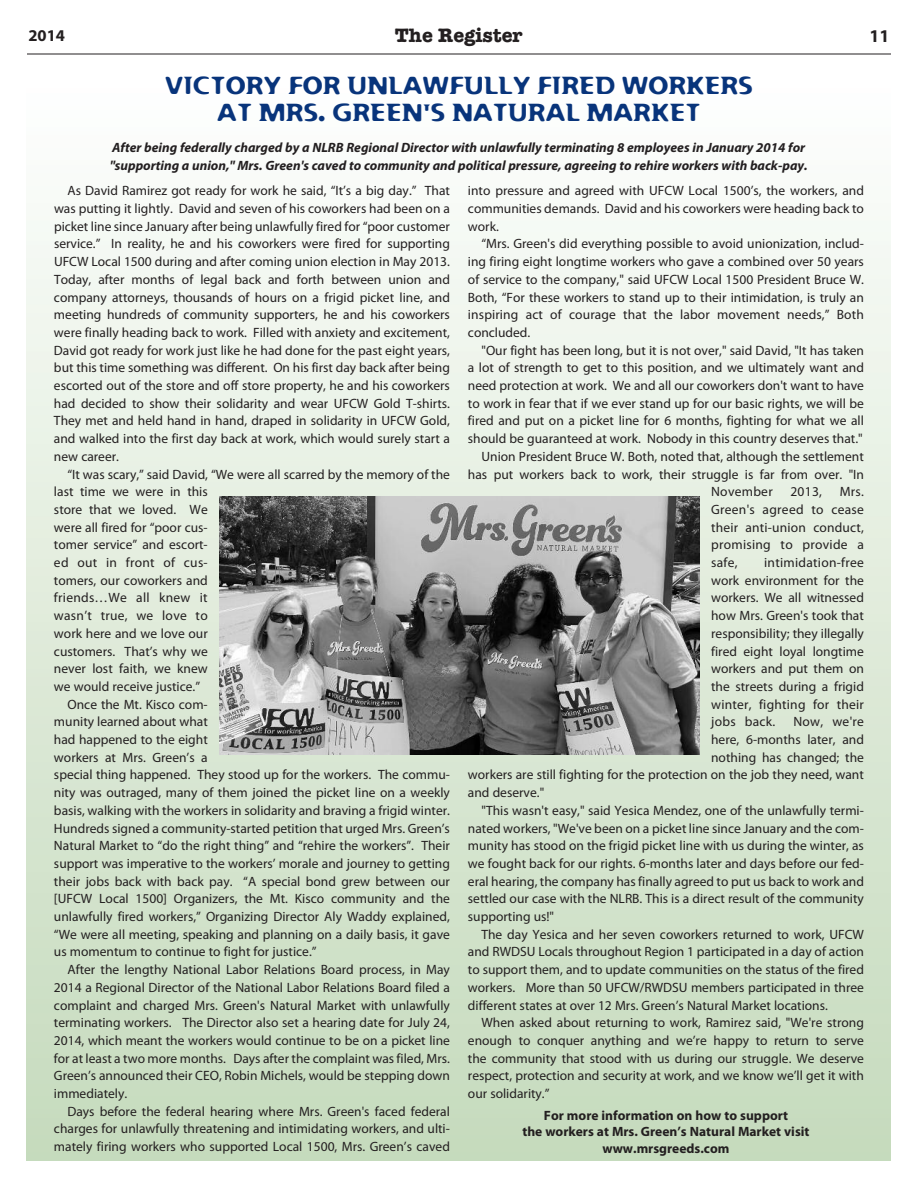
<style>
.page{position:relative;width:918px;height:1188px;background:#fff}
.page>*{position:absolute;margin:0;border:0;box-sizing:border-box;transform-origin:0 0}
.t1{font:24px/27px "Flexure";color:#08347b;text-align:center}
.t2{font:700 19.5px "American Typewriter";color:#231f20}
.t3{font:700 18px "Myriad Pro";color:#231f20}
.t4{font:700 16.5px "Myriad Pro";color:#231f20}
.t5{font:13.5px/17.7px "Myriad Pro";color:#231f20;text-align:justify}
.t6{font:italic 700 13.5px/17.7px "Myriad Pro";color:#231f20}
.t7{font:700 13.5px/16.5px "Myriad Pro";color:#231f20;text-align:center}
.t8{font:13.5px "Myriad Pro";letter-spacing:.02em;color:#231f20}
</style>
<div class="page">
<img style="left:27px;top:232px;width:864px;height:929px">
<hr style="left:27px;top:54px;width:864px;height:1px;background:#231f20">
<img style="left:220px;top:497px;width:479px;height:257px">
<p class="t4" style="left:28px;top:25px;width:38px">2014</p>
<h2 class="t2" style="left:395px;top:23px;width:129px">The Register</h2>
<h3 class="t3" style="left:870px;top:24px;width:21px">11</h3>
<h1 class="t1" style="left:165px;top:72px;width:590px">VICTORY FOR UNLAWFULLY FIRED WORKERS<br>AT MRS. GREEN'S NATURAL MARKET</h1>
<p class="t6" style="left:110px;top:138px;width:700px">After being federally charged by a NLRB Regional Director with unlawfully terminating 8 employees in January 2014 for "supporting a union," Mrs. Green's caved to community and political pressure, agreeing to rehire workers with back-pay.</p>
<p class="t5" style="left:54px;top:182px;width:398px;text-indent:14px">As David Ramirez got ready for work he said, “It’s a big day.” That was putting it lightly. David and seven of his coworkers had been on a picket line since January after being unlawfully fired for “poor customer service.” In reality, he and his coworkers were fired for supporting UFCW Local 1500 during and after coming union election in May 2013.<br>Today, after months of legal back and forth between union and company attorneys, thousands of hours on a frigid picket line, and meeting hundreds of community supporters, he and his coworkers were finally heading back to work. Filled with anxiety and excitement, David got ready for work just like he had done for the past eight years, but this time something was different. On his first day back after being escorted out of the store and off store property, he and his coworkers had decided to show their solidarity and wear UFCW Gold T-shirts.<br>They met and held hand in hand, draped in solidarity in UFCW Gold, and walked into the first day back at work, which would surely start a new career.</p>
<p class="t5" style="left:67px;top:465px;width:384px">“It was scary,” said David, “We were all scarred by the memory of the</p>
<p class="t5" style="left:54px;top:483px;width:155px">last time we were in this</p>
<p class="t5" style="left:54px;top:500px;width:155px">store that we loved. We</p>
<p class="t5" style="left:54px;top:518px;width:155px">were all fired for “poor cus-</p>
<p class="t5" style="left:54px;top:536px;width:155px">tomer service” and escort-</p>
<p class="t8" style="left:54px;top:554px;width:155px">ed out in front of cus-</p>
<p class="t5" style="left:54px;top:571px;width:155px">tomers, our coworkers and</p>
<p class="t8" style="left:54px;top:590px;width:155px">friends…We all knew it</p>
<p class="t8" style="left:54px;top:607px;width:155px">wasn’t true, we love to</p>
<p class="t5" style="left:54px;top:624px;width:155px">work here and we love our</p>
<p class="t5" style="left:54px;top:642px;width:155px">customers. That’s why we</p>
<p class="t5" style="left:54px;top:660px;width:155px">never lost faith, we knew</p>
<p class="t5" style="left:54px;top:677px;width:148px">we would receive justice.”</p>
<p class="t5" style="left:67px;top:695px;width:142px">Once the Mt. Kisco com-</p>
<p class="t5" style="left:54px;top:713px;width:155px">munity learned about what</p>
<p class="t5" style="left:54px;top:730px;width:155px">had happened to the eight</p>
<p class="t5" style="left:54px;top:748px;width:155px">workers at Mrs. Green’s a</p>
<p class="t5" style="left:54px;top:766px;width:397px">special thing happened. They stood up for the workers. The commu-</p>
<p class="t5" style="left:54px;top:784px;width:397px">nity was outraged, many of them joined the picket line on a weekly</p>
<p class="t5" style="left:54px;top:801px;width:398px">basis, walking with the workers in solidarity and braving a frigid winter.</p>
<p class="t5" style="left:54px;top:819px;width:398px">Hundreds signed a community-started petition that urged Mrs. Green’s</p>
<p class="t5" style="left:54px;top:837px;width:397px">Natural Market to “do the right thing” and “rehire the workers”. Their</p>
<p class="t5" style="left:54px;top:854px;width:397px">support was imperative to the workers’ morale and journey to getting</p>
<p class="t5" style="left:54px;top:872px;width:397px">their jobs back with back pay. “A special bond grew between our</p>
<p class="t5" style="left:54px;top:890px;width:398px">[UFCW Local 1500] Organizers, the Mt. Kisco community and the</p>
<p class="t5" style="left:54px;top:907px;width:398px">unlawfully fired workers,” Organizing Director Aly Waddy explained,</p>
<p class="t5" style="left:54px;top:925px;width:397px">“We were all meeting, speaking and planning on a daily basis, it gave</p>
<p class="t5" style="left:54px;top:943px;width:264px">us momentum to continue to fight for justice.”</p>
<p class="t5" style="left:67px;top:961px;width:384px">After the lengthy National Labor Relations Board process, in May</p>
<p class="t5" style="left:54px;top:978px;width:397px">2014 a Regional Director of the National Labor Relations Board filed a</p>
<p class="t5" style="left:54px;top:996px;width:397px">complaint and charged Mrs. Green's Natural Market with unlawfully</p>
<p class="t5" style="left:54px;top:1014px;width:397px">terminating workers. The Director also set a hearing date for July 24,</p>
<p class="t5" style="left:54px;top:1031px;width:398px">2014, which meant the workers would continue to be on a picket line</p>
<p class="t5" style="left:54px;top:1049px;width:397px">for at least a two more months. Days after the complaint was filed, Mrs.</p>
<p class="t5" style="left:54px;top:1067px;width:398px">Green’s announced their CEO, Robin Michels, would be stepping down</p>
<p class="t5" style="left:54px;top:1084px;width:75px">immediately.</p>
<p class="t5" style="left:67px;top:1102px;width:384px">Days before the federal hearing where Mrs. Green's faced federal</p>
<p class="t5" style="left:54px;top:1120px;width:397px">charges for unlawfully threatening and intimidating workers, and ulti-</p>
<p class="t5" style="left:54px;top:1138px;width:397px">mately firing workers who supported Local 1500, Mrs. Green’s caved</p>
<p class="t5" style="left:468px;top:182px;width:398px">into pressure and agreed with UFCW Local 1500’s, the workers, and communities demands. David and his coworkers were heading back to work.</p>
<p class="t5" style="left:468px;top:235px;width:398px;text-indent:14px">“Mrs. Green's did everything possible to avoid unionization, includ&shy;ing firing eight longtime workers who gave a combined over 50 years of service to the company," said UFCW Local 1500 President Bruce W.<br>Both, “For these workers to stand up to their intimidation, is truly an inspiring act of courage that the labor movement needs,” Both concluded.</p>
<p class="t5" style="left:481px;top:341px;width:384px">"Our fight has been long, but it is not over," said David, "It has taken</p>
<p class="t5" style="left:468px;top:359px;width:397px">a lot of strength to get to this position, and we ultimately want and</p>
<p class="t5" style="left:468px;top:376px;width:398px">need protection at work. We and all our coworkers don't want to have</p>
<p class="t5" style="left:468px;top:394px;width:398px">to work in fear that if we ever stand up for our basic rights, we will be</p>
<p class="t5" style="left:468px;top:412px;width:397px">fired and put on a picket line for 6 months, fighting for what we all</p>
<p class="t5" style="left:468px;top:430px;width:396px">should be guaranteed at work. Nobody in this country deserves that."</p>
<p class="t5" style="left:481px;top:447px;width:384px">Union President Bruce W. Both, noted that, although the settlement</p>
<p class="t5" style="left:468px;top:465px;width:398px">has put workers back to work, their struggle is far from over. "In</p>
<p class="t8" style="left:711px;top:483px;width:63px">November</p>
<p class="t5" style="left:790px;top:483px;width:33px">2013,</p>
<p class="t5" style="left:711px;top:483px;width:154px;text-indent:129px">Mrs.<br>Green's agreed to cease their anti-union conduct, promising to provide a safe,</p>
<p class="t5" style="left:711px;top:553px;width:154px;text-indent:53px">intimidation-free work environment for the workers. We all witnessed how Mrs. Green's took that responsibility; they illegally fired eight loyal longtime workers and put them on the streets during a frigid winter, fighting for their jobs back.</p>
<p class="t5" style="left:793px;top:713px;width:72px">Now, we're</p>
<p class="t5" style="left:711px;top:730px;width:154px">here, 6-months later, and</p>
<p class="t5" style="left:711px;top:748px;width:154px">nothing has changed; the</p>
<p class="t5" style="left:468px;top:766px;width:397px">workers are still fighting for the protection on the job they need, want</p>
<p class="t5" style="left:468px;top:784px;width:78px">and deserve."</p>
<p class="t5" style="left:481px;top:801px;width:384px">"This wasn't easy," said Yesica Mendez, one of the unlawfully termi-</p>
<p class="t5" style="left:468px;top:819px;width:398px">nated workers, "We've been on a picket line since January and the com-</p>
<p class="t5" style="left:468px;top:837px;width:397px">munity has stood on the frigid picket line with us during the winter, as</p>
<p class="t5" style="left:468px;top:854px;width:397px">we fought back for our rights. 6-months later and days before our fed-</p>
<p class="t5" style="left:468px;top:872px;width:398px">eral hearing, the company has finally agreed to put us back to work and</p>
<p class="t5" style="left:468px;top:890px;width:398px">settled our case with the NLRB. This is a direct result of the community</p>
<p class="t5" style="left:468px;top:907px;width:88px">supporting us!"</p>
<p class="t5" style="left:481px;top:925px;width:384px">The day Yesica and her seven coworkers returned to work, UFCW</p>
<p class="t5" style="left:468px;top:943px;width:397px">and RWDSU Locals throughout Region 1 participated in a day of action</p>
<p class="t5" style="left:468px;top:961px;width:397px">to support them, and to update communities on the status of the fired</p>
<p class="t5" style="left:468px;top:978px;width:397px">workers. More than 50 UFCW/RWDSU members participated in three</p>
<p class="t5" style="left:468px;top:996px;width:361px">different states at over 12 Mrs. Green’s Natural Market locations.</p>
<p class="t5" style="left:481px;top:1014px;width:384px">When asked about returning to work, Ramirez said, "We're strong</p>
<p class="t5" style="left:468px;top:1031px;width:397px">enough to conquer anything and we’re happy to return to serve</p>
<p class="t5" style="left:468px;top:1049px;width:397px">the community that stood with us during our struggle. We deserve</p>
<p class="t5" style="left:468px;top:1067px;width:398px">respect, protection and security at work, and we know we’ll get it with</p>
<p class="t5" style="left:468px;top:1084px;width:83px">our solidarity.”</p>
<p class="t7" style="left:522px;top:1107px;width:289px">For more information on how to support<br>the workers at Mrs. Green’s Natural Market visit www.mrsgreeds.com</p>
</div>
